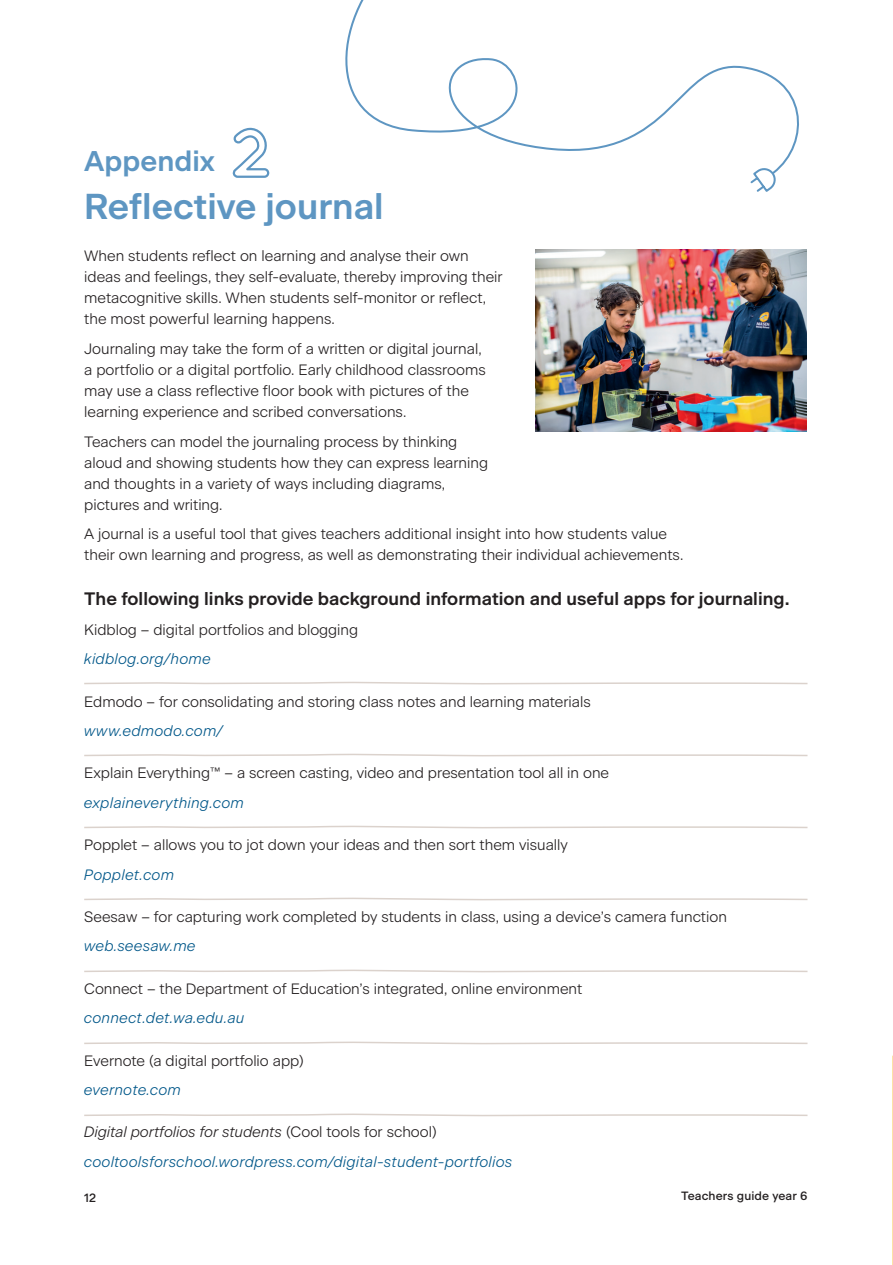
<style>
.page{position:relative;width:893px;height:1265px;background:#fff}
.page>*{position:absolute;margin:0;border:0;box-sizing:border-box;transform-origin:0 0}
.Heading_-_Main{font:600 36px "Beausite Classic";color:#5e96c2}
.Heading_-_Activity{font:600 28.5px "Beausite Classic";color:#5e96c2}
.Subheading_-_Main{font:600 18px "Beausite Classic";color:#231f20}
.Body_-_Main{font:300 15px/21px "Beausite Classic";color:#231f20}
.Body_-_Main-2{font:italic 300 15px "Beausite Classic";letter-spacing:.02em;color:#005789}
.Body_-_Main-3{font:italic 300 15px "Beausite Classic";color:#231f20}
.t1{font:500 12px "Beausite Classic";letter-spacing:.01em;color:#231f20}
.s1{font-style:normal}
</style>
<div class="page">
<svg style="left:750px;top:176px;width:26px;height:16px"></svg>
<svg style="left:345px;top:0;width:454px;height:176px"></svg>
<img style="left:535px;top:250px;width:271px;height:181px">
<svg style="left:84px;top:681px;width:724px;height:4px"></svg>
<svg style="left:84px;top:753px;width:724px;height:4px"></svg>
<svg style="left:84px;top:825px;width:724px;height:4px"></svg>
<svg style="left:84px;top:897px;width:724px;height:4px"></svg>
<svg style="left:84px;top:969px;width:724px;height:4px"></svg>
<svg style="left:84px;top:1041px;width:724px;height:4px"></svg>
<svg style="left:84px;top:1113px;width:724px;height:4px"></svg>
<svg style="left:232px;top:127px;width:38px;height:51px"></svg>
<svg style="left:892px;top:1055px;width:1px;height:210px"></svg>
<p class="Heading_-_Activity" style="left:84px;top:139px;width:132px">Appendix</p>
<p class="Heading_-_Main" style="left:84px;top:179px;width:301px">Reflective journal</p>
<p class="Body_-_Main" style="left:84px;top:244px;width:420px">When students reflect on learning and analyse their own ideas and feelings, they self-evaluate, thereby improving their metacognitive skills. When students self-monitor or reflect, the most powerful learning happens.</p>
<p class="Body_-_Main" style="left:84px;top:337px;width:403px">Journaling may take the form of a written or digital journal, a portfolio or a digital portfolio. Early childhood classrooms may use a class reflective floor book with pictures of the learning experience and scribed conversations.</p>
<p class="Body_-_Main" style="left:84px;top:429px;width:405px">Teachers can model the journaling process by thinking aloud and showing students how they can express learning and thoughts in a variety of ways including diagrams, pictures and writing.</p>
<p class="Body_-_Main" style="left:84px;top:522px;width:600px">A journal is a useful tool that gives teachers additional insight into how students value their own learning and progress, as well as demonstrating their individual achievements.</p>
<p class="Subheading_-_Main" style="left:84px;top:585px;width:706px">The following links provide background information and useful apps for journaling.</p>
<p class="Body_-_Main" style="left:84px;top:618px;width:275px">Kidblog – digital portfolios and blogging</p>
<p class="Body_-_Main-2" style="left:84px;top:648px;width:128px">kidblog.org/home</p>
<p class="Body_-_Main" style="left:84px;top:689px;width:508px">Edmodo – for consolidating and storing class notes and learning materials</p>
<p class="Body_-_Main-2" style="left:84px;top:719px;width:140px">www.edmodo.com/</p>
<p class="Body_-_Main" style="left:84px;top:761px;width:526px">Explain Everything™ – a screen casting, video and presentation tool all in one</p>
<p class="Body_-_Main-2" style="left:84px;top:791px;width:161px">explaineverything.com</p>
<p class="Body_-_Main" style="left:84px;top:833px;width:485px">Popplet – allows you to jot down your ideas and then sort them visually</p>
<p class="Body_-_Main-2" style="left:84px;top:863px;width:92px">Popplet.com</p>
<p class="Body_-_Main" style="left:84px;top:905px;width:644px">Seesaw – for capturing work completed by students in class, using a device’s camera function</p>
<p class="Body_-_Main-2" style="left:84px;top:935px;width:113px">web.seesaw.me</p>
<p class="Body_-_Main" style="left:84px;top:976px;width:499px">Connect – the Department of Education’s integrated, online environment</p>
<p class="Body_-_Main-2" style="left:84px;top:1006px;width:162px">connect.det.wa.edu.au</p>
<p class="Body_-_Main" style="left:84px;top:1048px;width:221px">Evernote (a digital portfolio app)</p>
<p class="Body_-_Main-2" style="left:84px;top:1078px;width:98px">evernote.com</p>
<p class="Body_-_Main-3" style="left:84px;top:1120px;width:354px">Digital portfolios for students <span class="s1">(Cool tools for school)</span></p>
<p class="Body_-_Main-2" style="left:84px;top:1150px;width:430px">cooltoolsforschool.wordpress.com/digital-student-portfolios</p>
<p class="t1" style="left:84px;top:1188px;width:14px">12</p>
<p class="t1" style="left:681px;top:1186px;width:128px">Teachers guide year 6</p>
</div>
